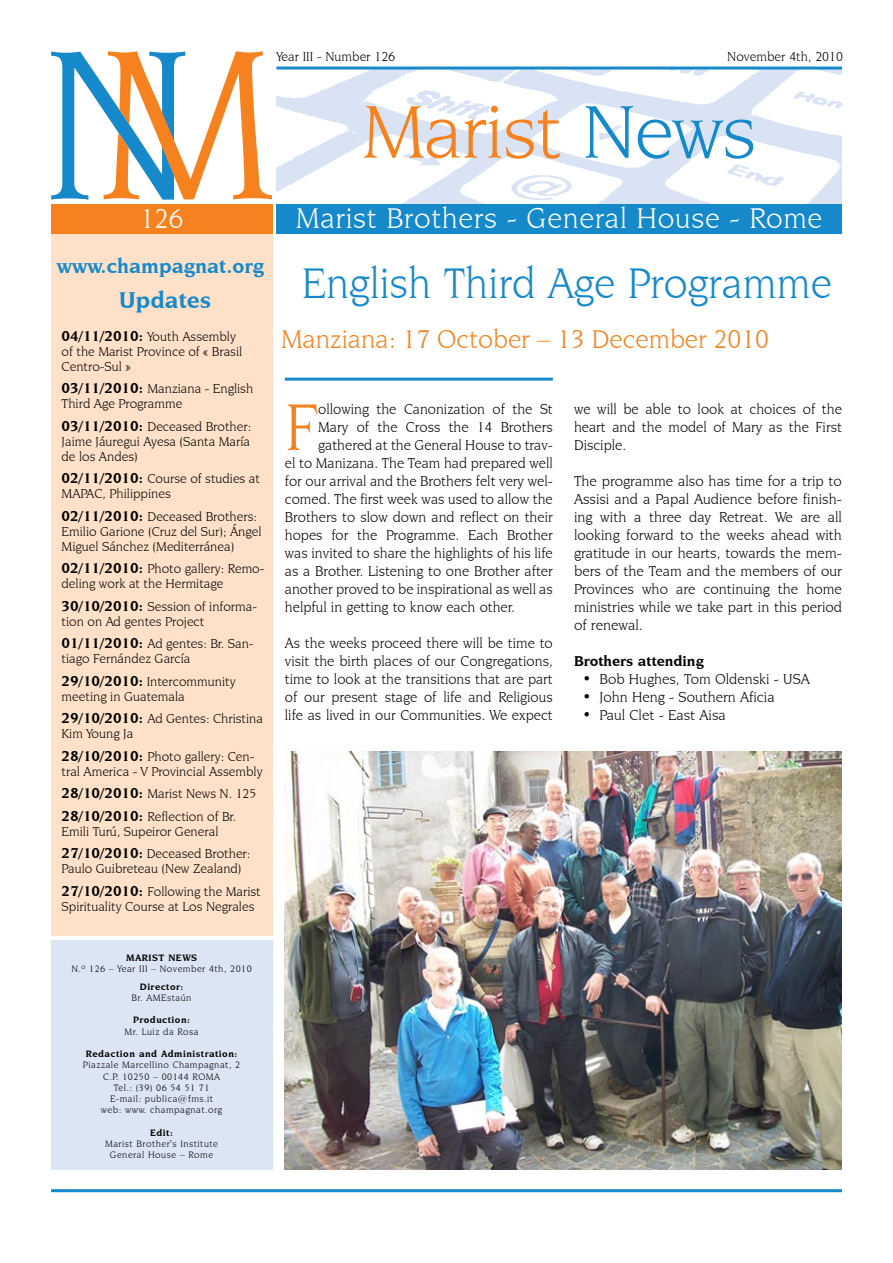
<style>
.page{position:relative;width:893px;height:1263px;background:#fff}
.page>*{position:absolute;margin:0;border:0;box-sizing:border-box;transform-origin:0 0}
.t1{font:79.5px "Novarese IT Cby BT";letter-spacing:-.015em;color:#f5821f}
.t2{font:70.05px "Novarese IT Cby BT";color:#f5821f}
.t3{font:45px "Novarese IT Cby BT";color:#1689ca;scale:.96 1}
.t4{font:30px "Novarese IT Cby BT";letter-spacing:.02em;color:#fff}
.t5{font:28.5px "Novarese IT Cby BT";color:#fff}
.t6{font:27px "Novarese IT Cby BT";color:#f5821f}
.t7{font:700 24px "Novarese IT Cby BT";color:#1689ca}
.t8{font:700 21px "Novarese IT Cby BT";color:#1689ca}
.t9{font:15px/18px "Novarese IT Cby BT";color:#000;text-align:justify}
.t10{font:700 15px "Novarese IT Cby BT";color:#000}
.t11{font:13.5px/15px "Novarese IT Cby BT";color:#000}
.t12{font:9.75px/11.2px "Novarese IT Cby BT";letter-spacing:.05em;color:#000;text-align:center}
.t13{font:700 9.75px "Novarese IT Cby BT";letter-spacing:.05em;color:#000}
.s1{color:#1689ca}
.s2{font-weight:700;font-size:15px}
</style>
<div class="page">
<img style="left:276px;top:70px;width:566px;height:134px">
<hr style="left:276px;top:67px;width:566px;height:3px;background:#1689ca">
<div style="left:276px;top:204px;width:566px;height:30px;background:#1689ca"></div>
<svg style="left:51px;top:51px;width:221px;height:149px"></svg>
<hr style="left:51px;top:1189px;width:791px;height:3px;background:#1689ca">
<div style="left:51px;top:234px;width:221px;height:701px;background:#fee1c8"></div>
<div style="left:51px;top:940px;width:221px;height:229px;background:#dbe5f4"></div>
<div style="left:51px;top:204px;width:221px;height:30px;background:#f5821f"></div>
<hr style="left:285px;top:378px;width:268px;height:3px;background:#1689ca">
<img style="left:285px;top:751px;width:557px;height:418px">
<p class="t11" style="left:276px;top:49px;width:120px">Year III - Number 126</p>
<p class="t11" style="left:727px;top:49px;width:117px">November 4th, 2010</p>
<h1 class="t1" style="left:362px;top:85px;width:396px">Marist <span class="s1">News</span></h1>
<h3 class="t5" style="left:140px;top:202px;width:45px">126</h3>
<h3 class="t8" style="left:57px;top:253px;width:209px">www.champagnat.org</h3>
<h3 class="t7" style="left:119px;top:285px;width:94px">Updates</h3>
<p class="t11" style="left:62px;top:328px;width:182px"><span class="s2">04/11/2010:</span> Youth Assembly of the Marist Province of « Brasil<br>Centro-Sul »</p>
<p class="t11" style="left:62px;top:381px;width:193px"><span class="s2">03/11/2010:</span> Manziana - English<br>Third Age Programme</p>
<p class="t11" style="left:62px;top:418px;width:191px;text-align:justify"><span class="s2">03/11/2010:</span> Deceased Brother:<br>Jaime Jáuregui Ayesa (Santa María de los Andes)</p>
<p class="t11" style="left:62px;top:471px;width:200px"><span class="s2">02/11/2010:</span> Course of studies at<br>MAPAC, Philippines</p>
<p class="t11" style="left:62px;top:508px;width:201px"><span class="s2">02/11/2010:</span> Deceased Brothers:<br>Emilio Garione (Cruz del Sur); Ángel<br>Miguel Sánchez (Mediterránea)</p>
<p class="t11" style="left:62px;top:561px;width:204px"><span class="s2">02/11/2010:</span> Photo gallery: Remo&shy;deling work at the Hermitage</p>
<p class="t11" style="left:62px;top:598px;width:197px"><span class="s2">30/10/2010:</span> Session of informa&shy;tion on Ad gentes Project</p>
<p class="t11" style="left:62px;top:636px;width:193px"><span class="s2">01/11/2010:</span> Ad gentes: Br. San&shy;tiago Fernández García</p>
<p class="t11" style="left:62px;top:673px;width:176px"><span class="s2">29/10/2010:</span> Intercommunity meeting in Guatemala</p>
<p class="t11" style="left:62px;top:711px;width:203px"><span class="s2">29/10/2010:</span> Ad Gentes: Christina<br>Kim Young Ja</p>
<p class="t11" style="left:62px;top:748px;width:203px"><span class="s2">28/10/2010:</span> Photo gallery: Cen&shy;tral America - V Provincial Assembly</p>
<p class="t11" style="left:62px;top:782px;width:196px;line-height:22.5px"><span class="s2">28/10/2010:</span> Marist News N. 125<br><span class="s2">28/10/2010:</span> Reflection of Br.</p>
<p class="t11" style="left:62px;top:820px;width:190px;line-height:22.5px">Emili Turú, Supeiror General<br><span class="s2">27/10/2010:</span> Deceased Brother:</p>
<p class="t11" style="left:62px;top:857px;width:201px;line-height:22.5px">Paulo Guibreteau (New Zealand)<br><span class="s2">27/10/2010:</span> Following the Marist</p>
<p class="t11" style="left:62px;top:898px;width:194px">Spirituality Course at Los Negrales</p>
<p class="t13" style="left:126px;top:952px;width:72px">Marist NEWS</p>
<p class="t12" style="left:71px;top:963px;width:182px">N.º 126 – Year III – November 4th, 2010</p>
<p class="t13" style="left:140px;top:980px;width:45px">Director:</p>
<p class="t12" style="left:132px;top:992px;width:61px">Br. AMEstaún</p>
<p class="t13" style="left:133px;top:1014px;width:58px">Production:</p>
<p class="t12" style="left:125px;top:1025px;width:75px">Mr. Luiz da Rosa</p>
<p class="t13" style="left:86px;top:1048px;width:153px">Redaction and Administration:</p>
<p class="t12" style="left:83px;top:1059px;width:159px">Piazzale Marcellino Champagnat, 2<br>C.P. 10250 – 00144 ROMA<br>Tel.: (39) 06 54 51 71<br>E-mail: publica@fms.it<br>web: www. champagnat.org</p>
<p class="t13" style="left:150px;top:1126px;width:24px">Edit:</p>
<p class="t12" style="left:105px;top:1138px;width:115px">Marist Brother's Institute<br>General House – Rome</p>
<h3 class="t4" style="left:296px;top:201px;width:528px">Marist Brothers - General House - Rome</h3>
<h3 class="t3" style="left:302px;top:256px;width:554px">English Third Age Programme</h3>
<h3 class="t6" style="left:281px;top:323px;width:490px">Manziana: 17 October – 13 December 2010</h3>
<h2 class="t2" style="left:285px;top:386px;width:35px">F</h2>
<p class="t9" style="left:318px;top:400px;width:236px">ollowing the Canonization of the St</p>
<p class="t9" style="left:318px;top:418px;width:236px">Mary of the Cross the 14 Brothers</p>
<p class="t9" style="left:318px;top:436px;width:236px">gathered at the General House to trav-</p>
<p class="t9" style="left:285px;top:454px;width:269px">el to Manizana. The Team had prepared well</p>
<p class="t9" style="left:285px;top:472px;width:269px">for our arrival and the Brothers felt very wel-</p>
<p class="t9" style="left:285px;top:490px;width:269px">comed. The first week was used to allow the</p>
<p class="t9" style="left:285px;top:508px;width:269px">Brothers to slow down and reflect on their</p>
<p class="t9" style="left:285px;top:526px;width:269px">hopes for the Programme. Each Brother</p>
<p class="t9" style="left:285px;top:544px;width:269px">was invited to share the highlights of his life</p>
<p class="t9" style="left:285px;top:562px;width:269px">as a Brother. Listening to one Brother after</p>
<p class="t9" style="left:285px;top:580px;width:269px">another proved to be inspirational as well as</p>
<p class="t9" style="left:285px;top:598px;width:232px">helpful in getting to know each other.</p>
<p class="t9" style="left:285px;top:634px;width:269px">As the weeks proceed there will be time to visit the birth places of our Congregations, time to look at the transitions that are part of our present stage of life and Religious life as lived in our Communities. We expect</p>
<p class="t9" style="left:574px;top:400px;width:269px">we will be able to look at choices of the heart and the model of Mary as the First Disciple.</p>
<p class="t9" style="left:574px;top:472px;width:269px">The programme also has time for a trip to Assisi and a Papal Audience before finish&shy;ing with a three day Retreat. We are all looking forward to the weeks ahead with gratitude in our hearts, towards the mem&shy;bers of the Team and the members of our Provinces who are continuing the home ministries while we take part in this period of renewal.</p>
<p class="t10" style="left:574px;top:652px;width:131px">Brothers attending</p>
<p class="t9" style="left:600px;top:670px;width:212px;text-align:left">Bob Hughes, Tom Oldenski - USA<br>John Heng - Southern Aficia<br>Paul Clet - East Aisa</p>
<p class="t9" style="left:583px;top:670px;width:10px">• • •</p>
</div>
